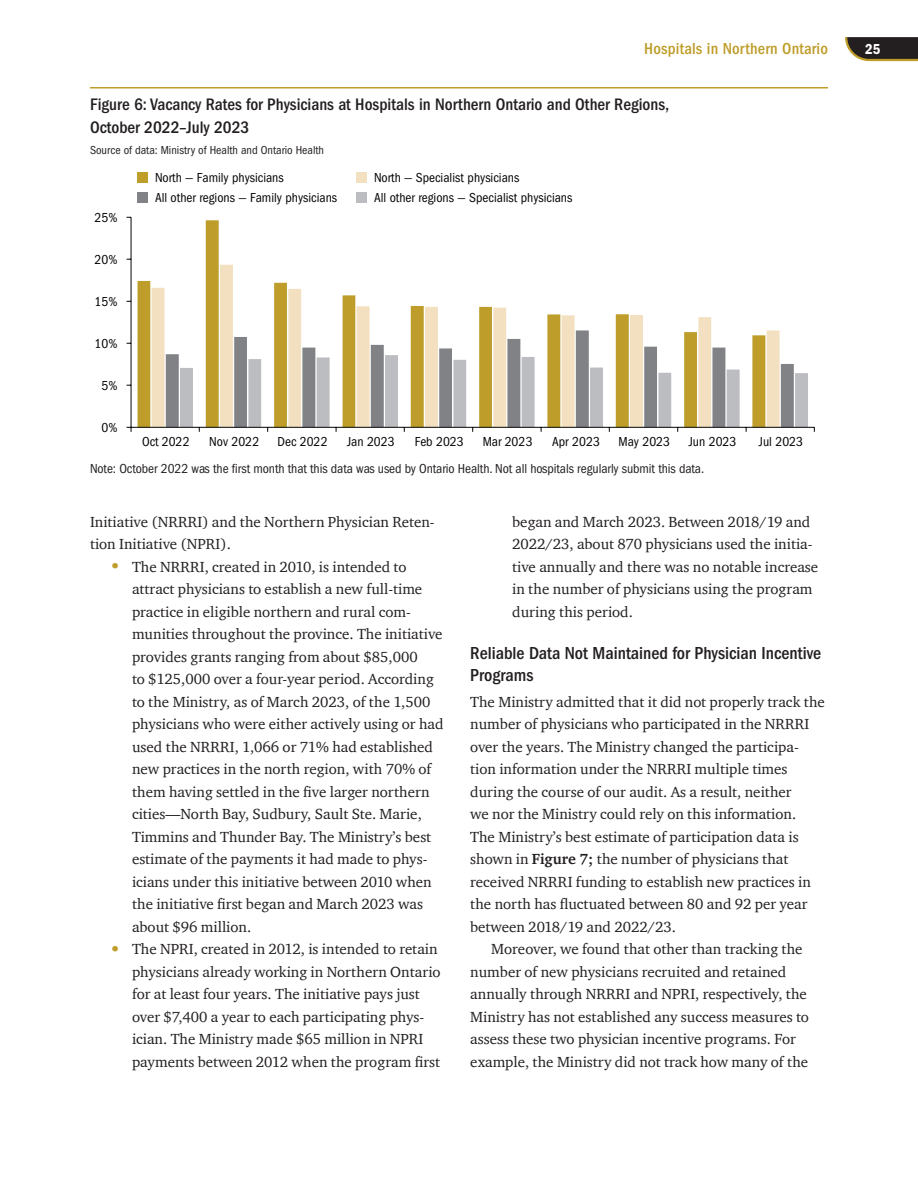
<style>
.page{position:relative;width:918px;height:1188px;background:#fff}
.page>*{position:absolute;margin:0;border:0;box-sizing:border-box;transform-origin:0 0}
.Head_5{font:500 condensed 18px/22.5px "Franklin Gothic LT Pro";color:#231f20}
.Figure_label_-__numb{font:500 condensed 17.25px/22.5px "Franklin Gothic LT Pro";color:#231f20}
.t1{font:500 condensed 16.5px "Franklin Gothic LT Pro";letter-spacing:.01em;color:#be9d2a}
.Bullet_point{font:15px/22.5px "Charter ITC";color:#231f20}
.Body_first{font:15px/22.5px "Charter ITC";color:#231f20}
.Body_text{font:15px/22.5px "Charter ITC";color:#231f20}
.t2{font:15px "Franklin Gothic LT Pro Cn Dm";color:#fff}
.t3{font:condensed 13.5px "Franklin Gothic LT Pro";color:#040503}
.Table_note{font:condensed 13.5px "Franklin Gothic LT Pro";letter-spacing:-.005em;color:#231f20}
.Figure_source{font:condensed 12px "Franklin Gothic LT Pro";color:#231f20}
.s1{font-size:19.5px;color:#be9d2a}
.s2{font-weight:700}
</style>
<div class="page">
<svg style="left:845px;top:37px;width:73px;height:25px;background:#4a4439"></svg>
<hr style="left:90px;top:87px;width:738px;height:1px;background:#be9d2a">
<div style="left:137px;top:172px;width:11px;height:10px;background:#be9d2a"></div>
<div style="left:356px;top:172px;width:11px;height:10px;background:#f2e0c0"></div>
<div style="left:137px;top:192px;width:11px;height:10px;background:#808285"></div>
<div style="left:356px;top:192px;width:11px;height:10px;background:#bcbdc0"></div>
<svg style="left:138px;top:220px;width:95px;height:207px"></svg>
<svg style="left:152px;top:265px;width:560px;height:162px"></svg>
<svg style="left:166px;top:330px;width:614px;height:97px"></svg>
<svg style="left:180px;top:355px;width:628px;height:72px"></svg>
<hr style="left:131px;top:217px;width:1px;height:210px;background:#040503">
<hr style="left:131px;top:427px;width:683px;height:1px;background:#040503">
<svg style="left:127px;top:427px;width:5px;height:5px"></svg>
<p class="t1" style="left:644px;top:39px;width:185px">Hospitals in Northern Ontario</p>
<p class="t2" style="left:865px;top:40px;width:17px">25</p>
<p class="Figure_label_-__numb" style="left:90px;top:93px;width:581px">Figure 6: Vacancy Rates for Physicians at Hospitals in Northern Ontario and Other Regions,<br>October 2022–July 2023</p>
<p class="Figure_source" style="left:90px;top:143px;width:236px">Source of data: Ministry of Health and Ontario Health</p>
<p class="t3" style="left:94px;top:210px;width:25px">25%</p>
<p class="t3" style="left:94px;top:252px;width:25px">20%</p>
<p class="t3" style="left:94px;top:294px;width:25px">15%</p>
<p class="t3" style="left:94px;top:336px;width:25px">10%</p>
<p class="t3" style="left:102px;top:378px;width:18px">5%</p>
<p class="t3" style="left:102px;top:420px;width:18px">0%</p>
<p class="t3" style="left:155px;top:170px;width:130px">North — Family physicians</p>
<p class="t3" style="left:374px;top:170px;width:147px">North — Specialist physicians</p>
<p class="t3" style="left:155px;top:190px;width:184px">All other regions — Family physicians</p>
<p class="t3" style="left:374px;top:190px;width:200px">All other regions — Specialist physicians</p>
<p class="t3" style="left:142px;top:434px;width:49px">Oct 2022</p>
<p class="t3" style="left:209px;top:434px;width:51px">Nov 2022</p>
<p class="t3" style="left:278px;top:434px;width:52px">Dec 2022</p>
<p class="t3" style="left:347px;top:434px;width:49px">Jan 2023</p>
<p class="t3" style="left:415px;top:434px;width:50px">Feb 2023</p>
<p class="t3" style="left:483px;top:434px;width:51px">Mar 2023</p>
<p class="t3" style="left:552px;top:434px;width:49px">Apr 2023</p>
<p class="t3" style="left:619px;top:434px;width:53px">May 2023</p>
<p class="t3" style="left:689px;top:434px;width:49px">Jun 2023</p>
<p class="t3" style="left:759px;top:434px;width:46px">Jul 2023</p>
<p class="Table_note" style="left:90px;top:461px;width:616px">Note: October 2022 was the first month that this data was used by Ontario Health. Not all hospitals regularly submit this data.</p>
<p class="Body_text" style="left:90px;top:510px;width:346px">Initiative (NRRRI) and the Northern Physician Reten&shy;tion Initiative (NPRI).</p>
<p class="Bullet_point" style="left:132px;top:555px;width:313px;text-indent:-22px"><span class="s1">•</span> The NRRRI, created in 2010, is intended to attract physicians to establish a new full-time practice in eligible northern and rural com&shy;munities throughout the province. The initiative provides grants ranging from about $85,000<br>to $125,000 over a four-year period. According to the Ministry, as of March 2023, of the 1,500 physicians who were either actively using or had used the NRRRI, 1,066 or 71% had established new practices in the north region, with 70% of them having settled in the five larger northern cities—North Bay, Sudbury, Sault Ste. Marie, Timmins and Thunder Bay. The Ministry’s best estimate of the payments it had made to phys&shy;icians under this initiative between 2010 when the initiative first began and March 2023 was about $96 million.</p>
<p class="Bullet_point" style="left:132px;top:937px;width:310px;text-indent:-22px"><span class="s1">•</span> The NPRI, created in 2012, is intended to retain physicians already working in Northern Ontario for at least four years. The initiative pays just over $7,400 a year to each participating phys&shy;ician. The Ministry made $65 million in NPRI payments between 2012 when the program first</p>
<p class="Bullet_point" style="left:512px;top:510px;width:308px">began and March 2023. Between 2018/19 and 2022/23, about 870 physicians used the initia&shy;tive annually and there was no notable increase in the number of physicians using the program during this period.</p>
<h5 class="Head_5" style="left:470px;top:641px;width:352px">Reliable Data Not Maintained for Physician Incentive<br>Programs</h5>
<p class="Body_first" style="left:470px;top:690px;width:356px">The Ministry admitted that it did not properly track the number of physicians who participated in the NRRRI over the years. The Ministry changed the participa&shy;tion information under the NRRRI multiple times during the course of our audit. As a result, neither<br>we nor the Ministry could rely on this information.<br>The Ministry’s best estimate of participation data is shown in <span class="s2">Figure 7;</span> the number of physicians that received NRRRI funding to establish new practices in the north has fluctuated between 80 and 92 per year between 2018/19 and 2022/23.</p>
<p class="Body_text" style="left:470px;top:937px;width:340px;text-indent:21px">Moreover, we found that other than tracking the number of new physicians recruited and retained annually through NRRRI and NPRI, respectively, the Ministry has not established any success measures to assess these two physician incentive programs. For example, the Ministry did not track how many of the</p>
</div>
